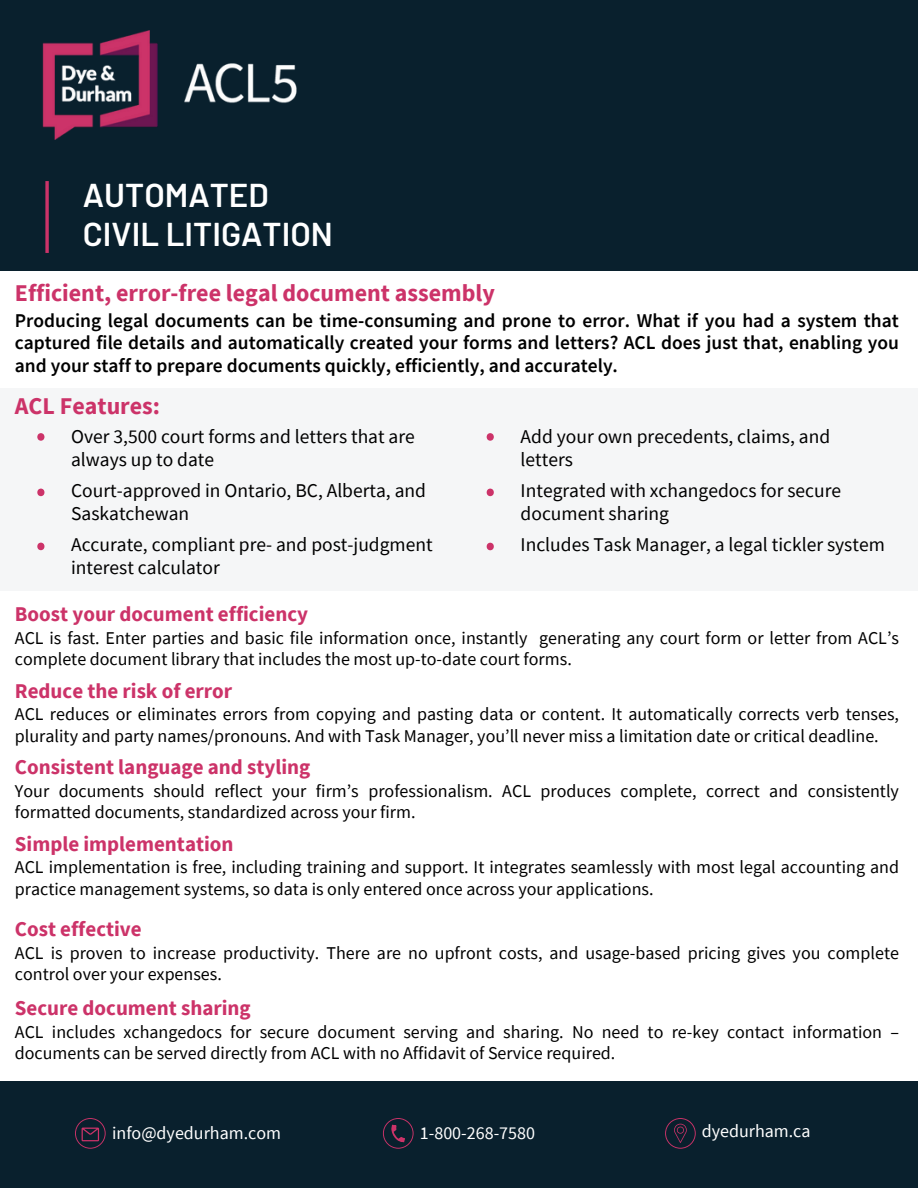
<style>
.page{position:relative;width:918px;height:1188px;background:#fff}
.page>*{position:absolute;margin:0;border:0;box-sizing:border-box;transform-origin:0 0}
.t1{font:60px "Source Sans Pro";color:#cc3369}
.t2{font:600 33px "Barlow";color:#fff}
.t3{font:700 24px "Source Sans Pro";color:#cc3369}
.t4{font:700 21px "Source Sans Pro";color:#cc3369}
.t5{font:19.5px/22.5px "Source Sans Pro";color:#000}
.t6{font:600 19.5px/22.5px "Source Sans Pro";color:#000;text-align:justify}
.t7{font:18px/21.3px "Source Sans Pro";color:#000}
.t8{font:18px "Source Sans Pro";color:#fff}
</style>
<div class="page">
<div style="left:0;top:389px;width:918px;height:202px;background:#f5f6f7"></div>
<div style="left:0;top:1081px;width:918px;height:107px;background:#09202d"></div>
<svg style="left:75px;top:1118px;width:30px;height:30px"></svg>
<svg style="left:665px;top:1118px;width:30px;height:30px"></svg>
<svg style="left:383px;top:1118px;width:30px;height:30px"></svg>
<div style="left:0;top:0;width:918px;height:270px;background:#09202d"></div>
<svg style="left:45px;top:181px;width:4px;height:72px"></svg>
<img style="left:42px;top:30px;width:255px;height:110px">
<p class="t2" style="left:83px;top:174px;width:187px">AUTOMATED</p>
<p class="t2" style="left:83px;top:213px;width:252px">CIVIL LITIGATION</p>
<p class="t3" style="left:15px;top:278px;width:482px">Efficient, error-free legal document assembly</p>
<p class="t6" style="left:15px;top:309px;width:885px">Producing legal documents can be time-consuming and prone to error. What if you had a system that captured file details and automatically created your forms and letters? ACL does just that, enabling you and your staff to prepare documents quickly, efficiently, and accurately.</p>
<p class="t3" style="left:15px;top:390px;width:147px">ACL Features:</p>
<p class="t1" style="left:33px;top:381px;width:16px">.</p>
<p class="t1" style="left:33px;top:436px;width:16px">.</p>
<p class="t1" style="left:33px;top:490px;width:16px">.</p>
<p class="t5" style="left:71px;top:425px;width:345px">Over 3,500 court forms and letters that are always up to date</p>
<p class="t5" style="left:71px;top:479px;width:356px">Court-approved in Ontario, BC, Alberta, and<br>Saskatchewan</p>
<p class="t1" style="left:483px;top:436px;width:16px">.</p>
<p class="t1" style="left:483px;top:381px;width:16px">.</p>
<p class="t5" style="left:521px;top:425px;width:311px">Add your own precedents, claims, and</p>
<p class="t5" style="left:521px;top:448px;width:54px">letters</p>
<p class="t5" style="left:521px;top:479px;width:322px">Integrated with xchangedocs for secure document sharing</p>
<p class="t5" style="left:71px;top:533px;width:363px">Accurate, compliant pre- and post-judgment interest calculator</p>
<p class="t1" style="left:483px;top:491px;width:16px">.</p>
<p class="t5" style="left:521px;top:533px;width:366px">Includes Task Manager, a legal tickler system</p>
<p class="t4" style="left:15px;top:601px;width:295px">Boost your document efficiency</p>
<p class="t7" style="left:15px;top:627px;width:886px">ACL is fast. Enter parties and basic file information once, instantly generating any court form or letter from ACL’s complete document library that includes the most up-to-date court forms.</p>
<p class="t4" style="left:15px;top:677px;width:219px">Reduce the risk of error</p>
<p class="t7" style="left:15px;top:703px;width:886px">ACL reduces or eliminates errors from copying and pasting data or content. It automatically corrects verb tenses, plurality and party names/pronouns. And with Task Manager, you’ll never miss a limitation date or critical deadline.</p>
<p class="t4" style="left:15px;top:754px;width:297px">Consistent language and styling</p>
<p class="t7" style="left:15px;top:780px;width:886px">Your documents should reflect your firm’s professionalism. ACL produces complete, correct and consistently formatted documents, standardized across your firm.</p>
<p class="t4" style="left:15px;top:830px;width:220px">Simple implementation</p>
<p class="t7" style="left:15px;top:856px;width:886px">ACL implementation is free, including training and support. It integrates seamlessly with most legal accounting and practice management systems, so data is only entered once across your applications.</p>
<p class="t4" style="left:15px;top:916px;width:128px">Cost effective</p>
<p class="t7" style="left:15px;top:942px;width:886px">ACL is proven to increase productivity. There are no upfront costs, and usage-based pricing gives you complete control over your expenses.</p>
<p class="t4" style="left:15px;top:994px;width:237px">Secure document sharing</p>
<p class="t7" style="left:15px;top:1020px;width:886px">ACL includes xchangedocs for secure document serving and sharing. No need to re-key contact information – documents can be served directly from ACL with no Affidavit of Service required.</p>
<p class="t8" style="left:112px;top:1121px;width:171px">info@dyedurham.com</p>
<p class="t8" style="left:420px;top:1121px;width:117px">1-800-268-7580</p>
<p class="t8" style="left:702px;top:1119px;width:110px">dyedurham.ca</p>
</div>
